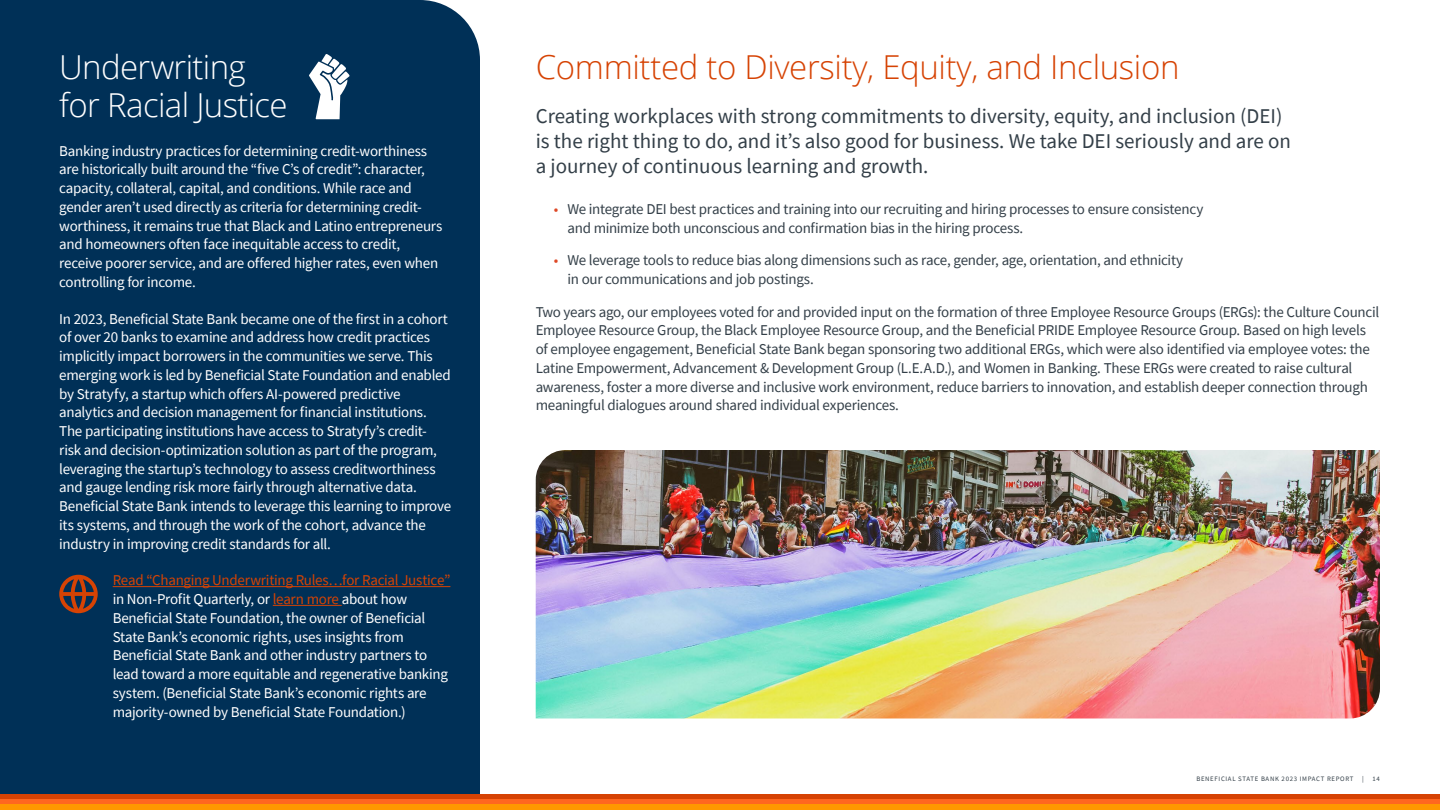
<style>
.page{position:relative;width:1440px;height:810px;background:#fff}
.page>*{position:absolute;margin:0;border:0;box-sizing:border-box;transform-origin:0 0}
.t1{font:300 33px "Open Sans";letter-spacing:-.01em;color:#d64304}
.t2{font:300 33px/38.2px "Open Sans";letter-spacing:-.02em;color:#fff}
.t3{font:21px/24.8px "Source Sans Pro";color:#333f48}
.t4{font:15px/18.8px "Source Sans Pro";letter-spacing:-.02em;color:#fff}
.t5{font:15px/18.8px "Source Sans Pro";letter-spacing:-.02em;color:#333f48}
.t6{font:6.75px "Source Sans Pro";letter-spacing:.1em;color:#333f48}
.s1{color:#d64304}
.s2{color:#de4826}
</style>
<div class="page">
<div style="left:0;top:794px;width:1440px;height:5px;background:#d64304"></div>
<div style="left:0;top:799px;width:1440px;height:6px;background:#ff6720"></div>
<div style="left:0;top:805px;width:1440px;height:5px;background:#ff9800"></div>
<div style="left:0;top:0;width:480px;height:794px;background:#003057"></div>
<hr style="left:113px;top:586px;width:337px;height:1px;background:#d64304">
<hr style="left:273px;top:605px;width:69px;height:1px;background:#d64304">
<img style="left:536px;top:450px;width:844px;height:268px">
<svg style="left:309px;top:54px;width:41px;height:65px"></svg>
<svg style="left:59px;top:575px;width:39px;height:38px"></svg>
<h1 class="t2" style="left:59px;top:47px;width:230px">Underwriting for Racial Justice</h1>
<p class="t4" style="left:59px;top:141px;width:385px">Banking industry practices for determining credit-worthiness are historically built around the “five C’s of credit”: character, capacity, collateral, capital, and conditions. While race and gender aren’t used directly as criteria for determining credit&shy;worthiness, it remains true that Black and Latino entrepreneurs and homeowners often face inequitable access to credit, receive poorer service, and are offered higher rates, even when controlling for income.</p>
<p class="t4" style="left:59px;top:309px;width:393px">In 2023, Beneficial State Bank became one of the first in a cohort of over 20 banks to examine and address how credit practices implicitly impact borrowers in the communities we serve. This emerging work is led by Beneficial State Foundation and enabled by Stratyfy, a startup which offers AI-powered predictive analytics and decision management for financial institutions.<br>The participating institutions have access to Stratyfy’s credit&shy;risk and decision-optimization solution as part of the program, leveraging the startup’s technology to assess creditworthiness and gauge lending risk more fairly through alternative data.<br>Beneficial State Bank intends to leverage this learning to improve its systems, and through the work of the cohort, advance the industry in improving credit standards for all.</p>
<p class="t4" style="left:113px;top:571px;width:339px"><span class="s1">Read “Changing Underwriting Rules…for Racial Justice” </span>in Non-Profit Quarterly, or <span class="s1">learn more</span> about how Beneficial State Foundation, the owner of Beneficial State Bank’s economic rights, uses insights from Beneficial State Bank and other industry partners to lead toward a more equitable and regenerative banking system. (Beneficial State Bank’s economic rights are majority-owned by Beneficial State Foundation.)</p>
<h1 class="t1" style="left:536px;top:45px;width:645px">Committed to Diversity, Equity, and Inclusion</h1>
<h2 class="t3" style="left:536px;top:104px;width:757px">Creating workplaces with strong commitments to diversity, equity, and inclusion (DEI) is the right thing to do, and it’s also good for business. We take DEI seriously and are on a journey of continuous learning and growth.</h2>
<p class="t5" style="left:567px;top:199px;width:637px;text-indent:-14px"><span class="s2">•</span> We integrate DEI best practices and training into our recruiting and hiring processes to ensure consistency and minimize both unconscious and confirmation bias in the hiring process.</p>
<p class="t5" style="left:567px;top:250px;width:617px;text-indent:-13px"><span class="s2">•</span> We leverage tools to reduce bias along dimensions such as race, gender, age, orientation, and ethnicity in our communications and job postings.</p>
<p class="t5" style="left:536px;top:302px;width:845px">Two years ago, our employees voted for and provided input on the formation of three Employee Resource Groups (ERGs): the Culture Council Employee Resource Group, the Black Employee Resource Group, and the Beneficial PRIDE Employee Resource Group. Based on high levels of employee engagement, Beneficial State Bank began sponsoring two additional ERGs, which were also identified via employee votes: the Latine Empowerment, Advancement &amp; Development Group (L.E.A.D.), and Women in Banking. These ERGs were created to raise cultural awareness, foster a more diverse and inclusive work environment, reduce barriers to innovation, and establish deeper connection through meaningful dialogues around shared individual experiences.</p>
<p class="t6" style="left:1196px;top:775px;width:159px">BENEFICIAL STATE BANK 2023 IMPACT REPORT</p>
<p class="t6" style="left:1362px;top:775px;width:3px">|</p>
<p class="t6" style="left:1373px;top:775px;width:9px">14</p>
</div>
